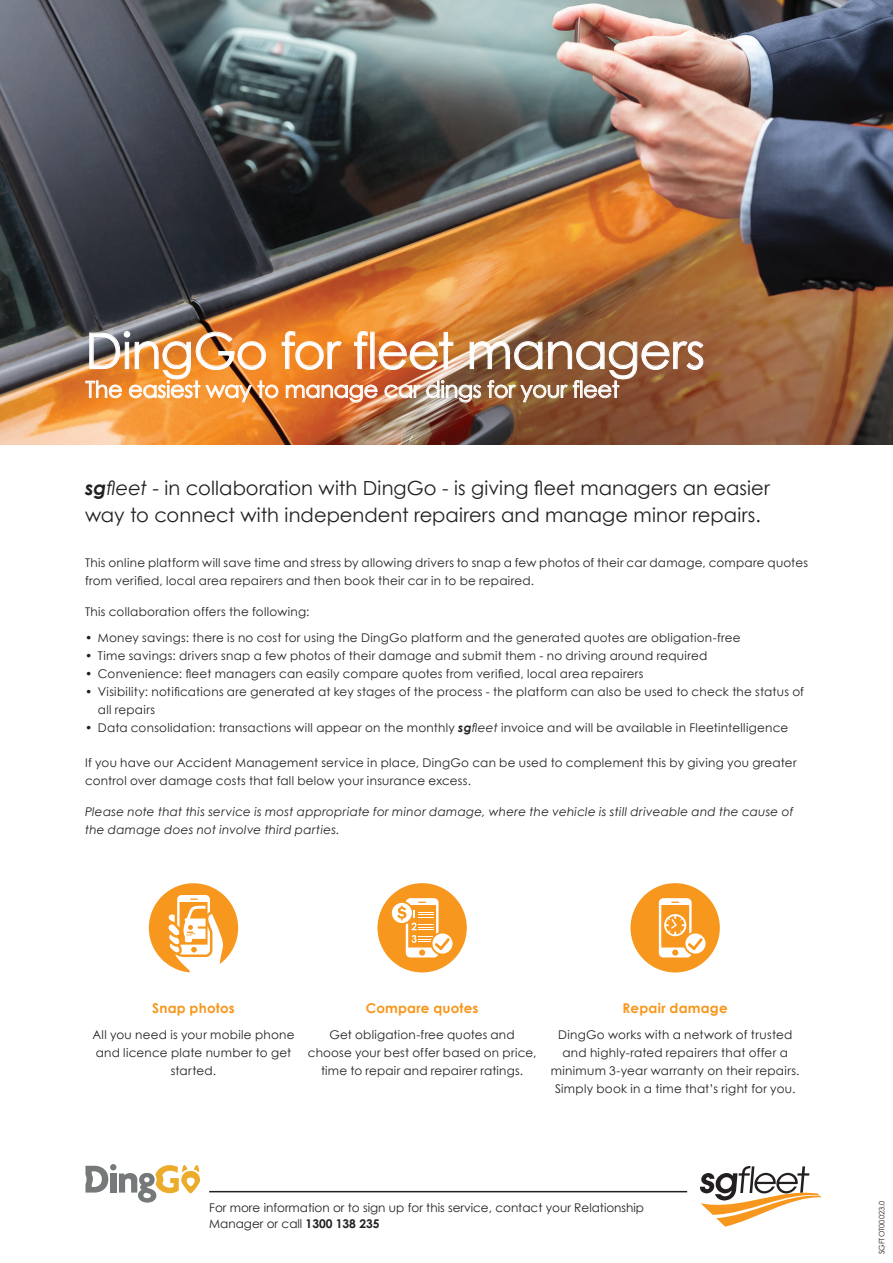
<style>
.page{position:relative;width:893px;height:1263px;background:#fff}
.page>*{position:absolute;margin:0;border:0;box-sizing:border-box;transform-origin:0 0}
.t1{font:49.5px "Century Gothic";letter-spacing:-.015em;color:#fff}
.t2{font:22.5px "Century Gothic";letter-spacing:-.015em;color:#fff}
.t3{font:19.5px/27px "Century Gothic";letter-spacing:.005em;color:#231f20}
.t4{font:700 13.5px "Century Gothic";letter-spacing:.015em;color:#f7971d}
.t5{font:12px/18px "Century Gothic";letter-spacing:.02em;color:#231f20}
.t6{font:italic 12px/18px "Century Gothic";letter-spacing:.02em;color:#231f20}
.t7{font:12px/15.3px "Century Gothic";color:#231f20}
.t8{font:7.5px "Century Gothic";color:#231f20}
.s1{font-weight:700;font-style:italic}
.s2{font-style:italic}
.s3{font-weight:700}
</style>
<div class="page">
<img style="left:0;top:0;width:893px;height:444px">
<img style="left:85px;top:331px;width:619px;height:72px">
<hr style="left:209px;top:1191px;width:478px;height:1px;background:#231f20">
<svg style="left:700px;top:1166px;width:122px;height:60px"></svg>
<svg style="left:85px;top:1164px;width:115px;height:38px"></svg>
<svg style="left:149px;top:883px;width:89px;height:89px"></svg>
<div style="left:377px;top:883px;width:90px;height:89px;background:#f7971d;border-radius:50%"></div>
<svg style="left:391px;top:898px;width:62px;height:59px"></svg>
<div style="left:630px;top:883px;width:90px;height:89px;background:#f7971d;border-radius:50%"></div>
<svg style="left:659px;top:898px;width:47px;height:59px"></svg>
<h1 class="t1" style="left:85px;top:316px;width:621px">DingGo for fleet managers</h1>
<h2 class="t2" style="left:85px;top:374px;width:535px">The easiest way to manage car dings for your fleet</h2>
<h3 class="t3" style="left:85px;top:474px;width:686px"><span class="s1">sg</span><span class="s2">fleet</span> - in collaboration with DingGo - is giving fleet managers an easier way to connect with independent repairers and manage minor repairs.</h3>
<p class="t5" style="left:85px;top:554px;width:724px">This online platform will save time and stress by allowing drivers to snap a few photos of their car damage, compare quotes from verified, local area repairers and then book their car in to be repaired.</p>
<p class="t5" style="left:85px;top:602px;width:226px">This collaboration offers the following:</p>
<p class="t5" style="left:85px;top:629px;width:657px">• Money savings: there is no cost for using the DingGo platform and the generated quotes are obligation-free</p>
<p class="t5" style="left:85px;top:647px;width:624px">• Time savings: drivers snap a few photos of their damage and submit them - no driving around required</p>
<p class="t5" style="left:85px;top:665px;width:560px">• Convenience: fleet managers can easily compare quotes from verified, local area repairers</p>
<p class="t5" style="left:98px;top:683px;width:708px;text-indent:-13px">• Visibility: notifications are generated at key stages of the process - the platform can also be used to check the status of all repairs</p>
<p class="t5" style="left:85px;top:719px;width:705px">• Data consolidation: transactions will appear on the monthly <span class="s1">sg</span><span class="s2">fleet</span> invoice and will be available in Fleetintelligence</p>
<p class="t5" style="left:85px;top:754px;width:713px">If you have our Accident Management service in place, DingGo can be used to complement this by giving you greater control over damage costs that fall below your insurance excess.</p>
<p class="t6" style="left:85px;top:803px;width:710px">Please note that this service is most appropriate for minor damage, where the vehicle is still driveable and the cause of the damage does not involve third parties.</p>
<p class="t4" style="left:152px;top:997px;width:84px">Snap photos</p>
<p class="t5" style="left:92px;top:1025px;width:204px;text-align:center">All you need is your mobile phone and licence plate number to get started.</p>
<p class="t4" style="left:366px;top:997px;width:114px">Compare quotes</p>
<p class="t5" style="left:308px;top:1025px;width:230px;text-align:center">Get obligation-free quotes and choose your best offer based on price, time to repair and repairer ratings.</p>
<p class="t4" style="left:623px;top:997px;width:107px">Repair damage</p>
<p class="t5" style="left:551px;top:1025px;width:250px;text-align:center">DingGo works with a network of trusted and highly-rated repairers that offer a minimum 3-year warranty on their repairs.<br>Simply book in a time that’s right for you.</p>
<p class="t7" style="left:209px;top:1200px;width:436px">For more information or to sign up for this service, contact your Relationship<br>Manager or call <span class="s3">1300 138 235</span></p>
<p class="t8" style="left:876px;top:1254px;width:55px;rotate:-90deg">SGFTOT00023.0</p>
</div>
